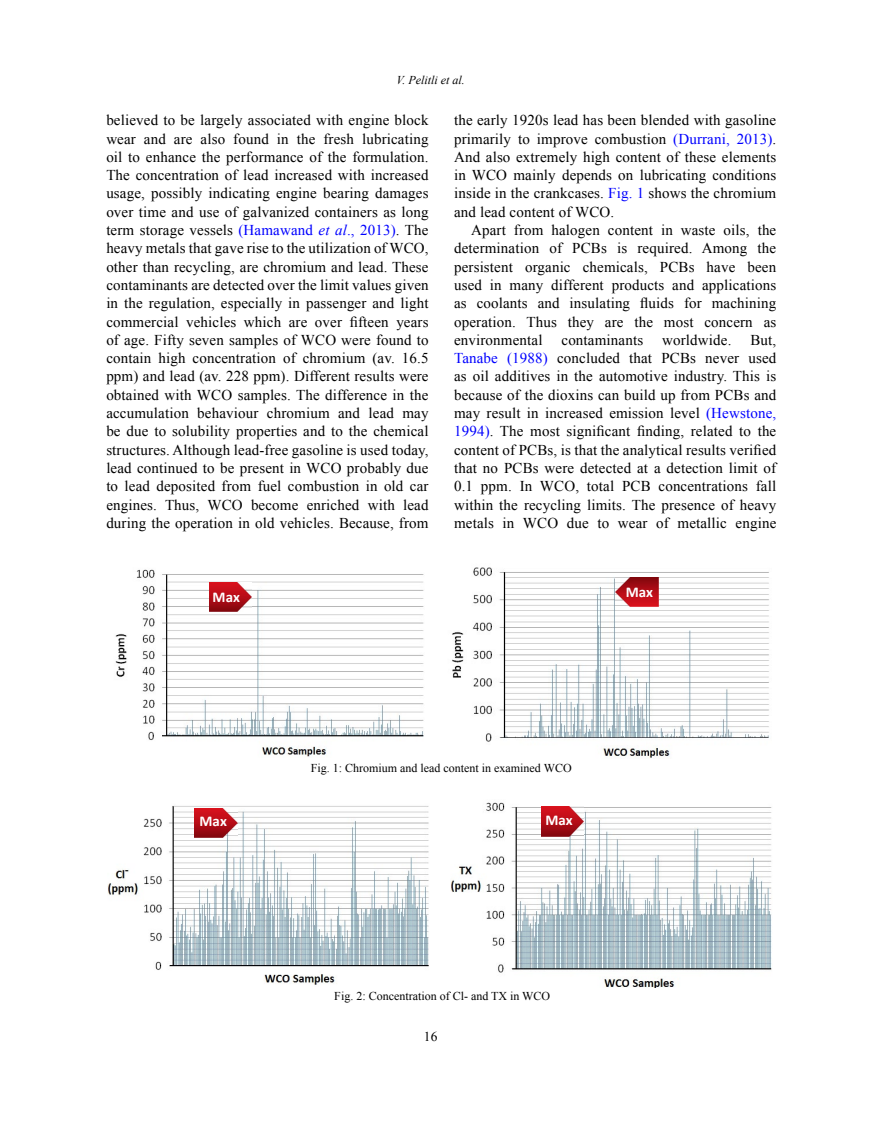
<style>
.page{position:relative;width:872px;height:1127px;background:#fff}
.page>*{position:absolute;margin:0;border:0;box-sizing:border-box;transform-origin:0 0}
.t1{font:15px/18.3px "Times New Roman";letter-spacing:.01em;color:#000;text-align:justify}
.t2{font:700 15px "Calibri";letter-spacing:.005em;color:#fff}
.t3{font:13.5px "Times New Roman";color:#000}
.t4{font:12px "Times New Roman";color:#000}
.t5{font:italic 12px "Times New Roman";color:#000}
.s1{color:#00f}
.s2{font-style:italic;color:#00f}
</style>
<div class="page">
<img style="left:115px;top:569px;width:309px;height:188px">
<img style="left:452px;top:567px;width:317px;height:191px">
<svg style="left:209px;top:583px;width:43px;height:29px"></svg>
<svg style="left:615px;top:578px;width:43px;height:29px"></svg>
<img style="left:108px;top:806px;width:321px;height:179px">
<img style="left:451px;top:802px;width:321px;height:185px">
<svg style="left:195px;top:808px;width:42px;height:29px"></svg>
<svg style="left:541px;top:807px;width:43px;height:29px"></svg>
<p class="t5" style="left:396px;top:72px;width:70px">V. Pelitli et al.</p>
<p class="t1" style="left:106px;top:111px;width:324px">believed to be largely associated with engine block wear and are also found in the fresh lubricating oil to enhance the performance of the formulation.<br>The concentration of lead increased with increased usage, possibly indicating engine bearing damages over time and use of galvanized containers as long term storage vessels <span class="s1">(Hamawand</span> <span class="s2">et al</span><span class="s1">., 2013)</span>. The heavy metals that gave rise to the utilization of WCO, other than recycling, are chromium and lead. These contaminants are detected over the limit values given in the regulation, especially in passenger and light commercial vehicles which are over fifteen years of age. Fifty seven samples of WCO were found to contain high concentration of chromium (av. 16.5 ppm) and lead (av. 228 ppm). Different results were obtained with WCO samples. The difference in the accumulation behaviour chromium and lead may be due to solubility properties and to the chemical structures. Although lead-free gasoline is used today, lead continued to be present in WCO probably due to lead deposited from fuel combustion in old car engines. Thus, WCO become enriched with lead during the operation in old vehicles. Because, from</p>
<p class="t1" style="left:454px;top:111px;width:324px">the early 1920s lead has been blended with gasoline primarily to improve combustion <span class="s1">(Durrani, 2013)</span>.<br>And also extremely high content of these elements in WCO mainly depends on lubricating conditions inside in the crankcases. <span class="s1">Fig. 1</span> shows the chromium and lead content of WCO.</p>
<p class="t1" style="left:454px;top:220px;width:324px;text-indent:17px">Apart from halogen content in waste oils, the determination of PCBs is required. Among the persistent organic chemicals, PCBs have been used in many different products and applications as coolants and insulating fluids for machining operation. Thus they are the most concern as environmental</p>
<p class="t1" style="left:561px;top:330px;width:83px">contaminants</p>
<p class="t1" style="left:662px;top:330px;width:71px">worldwide.</p>
<p class="t1" style="left:454px;top:330px;width:324px;text-indent:296px">But, <span class="s1">Tanabe (1988)</span> concluded that PCBs never used as oil additives in the automotive industry. This is because of the dioxins can build up from PCBs and may result in increased emission level <span class="s1">(Hewstone, 1994)</span>. The most significant finding, related to the content of PCBs, is that the analytical results verified that no PCBs were detected at a detection limit of 0.1 ppm. In WCO, total PCB concentrations fall within the recycling limits. The presence of heavy metals in WCO due to wear of metallic engine</p>
<p class="t2" style="left:212px;top:592px;width:29px">Max</p>
<p class="t2" style="left:626px;top:588px;width:29px">Max</p>
<p class="t4" style="left:311px;top:760px;width:262px">Fig. 1: Chromium and lead content in examined WCO</p>
<p class="t2" style="left:199px;top:817px;width:29px">Max</p>
<p class="t2" style="left:545px;top:815px;width:29px">Max</p>
<p class="t4" style="left:334px;top:987px;width:217px">Fig. 2: Concentration of Cl- and TX in WCO</p>
<p class="t3" style="left:424px;top:1027px;width:15px">16</p>
</div>
